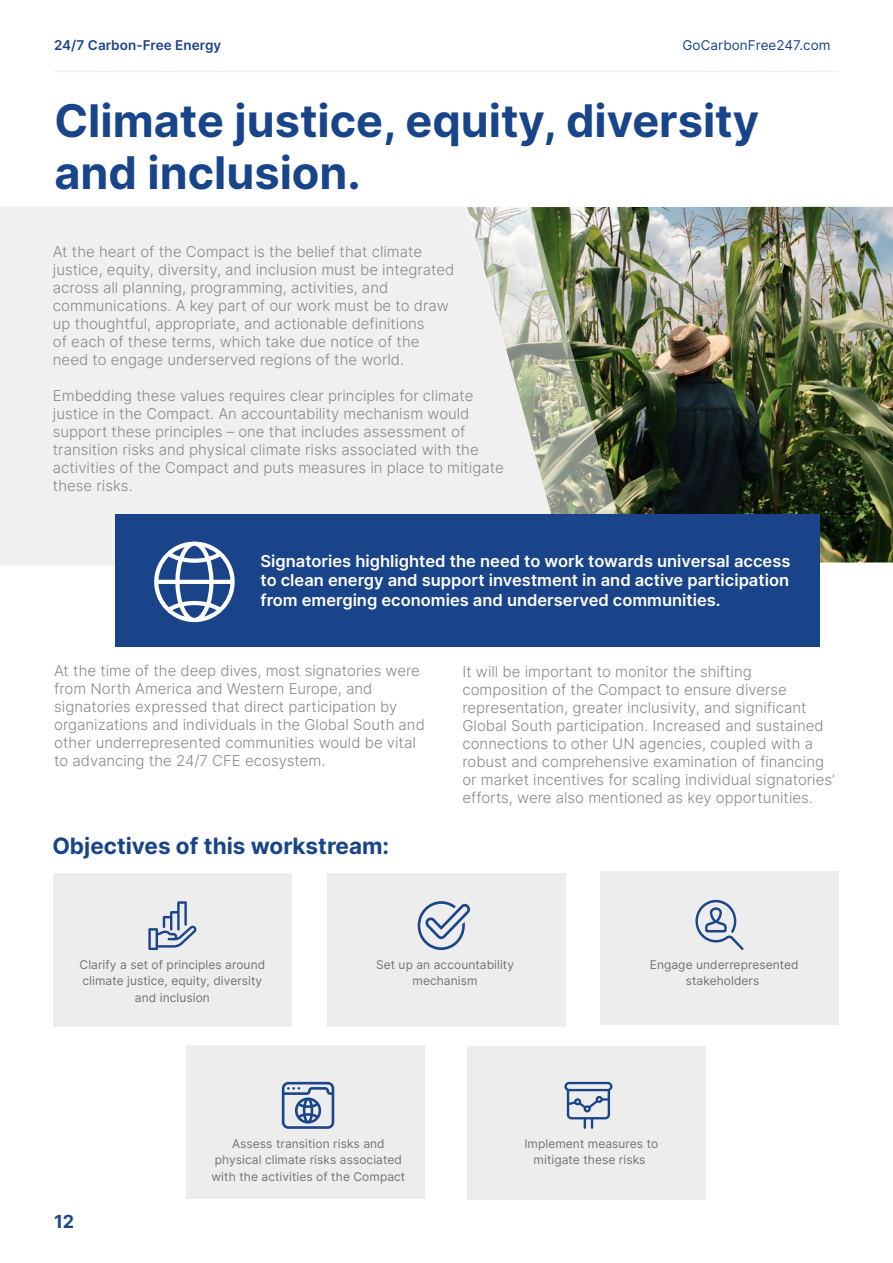
<style>
.page{position:relative;width:893px;height:1263px;background:#fff}
.page>*{position:absolute;margin:0;border:0;box-sizing:border-box;transform-origin:0 0}
.t1{font:700 45px/52.5px "Inter";color:#184489}
.t2{font:700 22.5px "Inter";color:#184489}
.t3{font:700 18px "Inter";color:#1c4687}
.t4{font:600 16.5px/19.8px "Inter";color:#fff;text-align:justify}
.t5{font:300 15px/18px "Inter";color:#878989}
.t6{font:600 13.5px "Inter";letter-spacing:.005em;color:#1a4589}
.t7{font:13.5px "Inter";letter-spacing:.005em;color:#1a4589}
.t8{font:12px/16.5px "Inter";letter-spacing:.005em;color:#747474;text-align:center}
.s1{color:#184489}
</style>
<div class="page">
<hr style="left:54px;top:71px;width:785px;height:1px;background:#f0f0f1">
<div style="left:53px;top:873px;width:239px;height:154px;background:#ededed"></div>
<div style="left:327px;top:873px;width:239px;height:154px;background:#ededed"></div>
<div style="left:600px;top:871px;width:239px;height:154px;background:#ededed"></div>
<div style="left:467px;top:1047px;width:239px;height:153px;background:#ededed"></div>
<div style="left:186px;top:1045px;width:239px;height:154px;background:#ededed"></div>
<div style="left:0;top:207px;width:462px;height:358px;background:#f0f0f1"></div>
<img style="left:643px;top:207px;width:250px;height:355px">
<svg style="left:148px;top:901px;width:48px;height:49px"></svg>
<svg style="left:418px;top:901px;width:52px;height:49px"></svg>
<svg style="left:695px;top:900px;width:49px;height:50px"></svg>
<svg style="left:282px;top:1082px;width:52px;height:47px"></svg>
<svg style="left:564px;top:1082px;width:48px;height:47px"></svg>
<img style="left:462px;top:207px;width:181px;height:307px">
<div style="left:115px;top:514px;width:705px;height:133px;background:#19448a"></div>
<svg style="left:154px;top:542px;width:81px;height:80px"></svg>
<p class="t6" style="left:54px;top:35px;width:169px">24/7 Carbon-Free E<span class="s1">nergy</span></p>
<p class="t7" style="left:682px;top:35px;width:150px">GoCarbonFree247.com</p>
<h1 class="t1" style="left:54px;top:93px;width:706px">Climate justice, equity, diversity and inclusion.</h1>
<p class="t5" style="left:53px;top:242px;width:403px">At the heart of the Compact is the belief that climate justice, equity, diversity, and inclusion must be integrated across all planning, programming, activities, and communications. A key part of our work must be to draw up thoughtful, appropriate, and actionable definitions<br>of each of these terms, which take due notice of the need to engage underserved regions of the world.</p>
<p class="t5" style="left:53px;top:386px;width:452px">Embedding these values requires clear principles for climate justice in the Compact. An accountability mechanism would support these principles – one that includes assessment of transition risks and physical climate risks associated with the activities of the Compact and puts measures in place to mitigate these risks.</p>
<p class="t4" style="left:260px;top:550px;width:531px">Signatories highlighted the need to work towards universal access to clean energy and support investment in and active participation from emerging economies and underserved communities.</p>
<p class="t5" style="left:54px;top:661px;width:372px">At the time of the deep dives, most signatories were from North America and Western Europe, and signatories expressed that direct participation by organizations and individuals in the Global South and other underrepresented communities would be vital to advancing the 24/7 CFE ecosystem.</p>
<h2 class="t2" style="left:52px;top:829px;width:338px">Objectives of this workstream:</h2>
<p class="t5" style="left:462px;top:662px;width:374px">It will be important to monitor the shifting composition of the Compact to ensure diverse representation, greater inclusivity, and significant Global South participation. Increased and sustained connections to other UN agencies, coupled with a robust and comprehensive examination of financing or market incentives for scaling individual signatories’ efforts, were also mentioned as key opportunities.</p>
<p class="t8" style="left:80px;top:956px;width:187px">Clarify a set of principles around climate justice, equity, diversity and inclusion</p>
<p class="t8" style="left:376px;top:956px;width:140px">Set up an accountability mechanism</p>
<p class="t8" style="left:650px;top:956px;width:150px">Engage underrepresented stakeholders</p>
<p class="t3" style="left:54px;top:1209px;width:22px">12</p>
<p class="t8" style="left:211px;top:1135px;width:195px">Assess transition risks and physical climate risks associated with the activities of the Compact</p>
<p class="t8" style="left:524px;top:1135px;width:135px">Implement measures to mitigate these risks</p>
</div>
